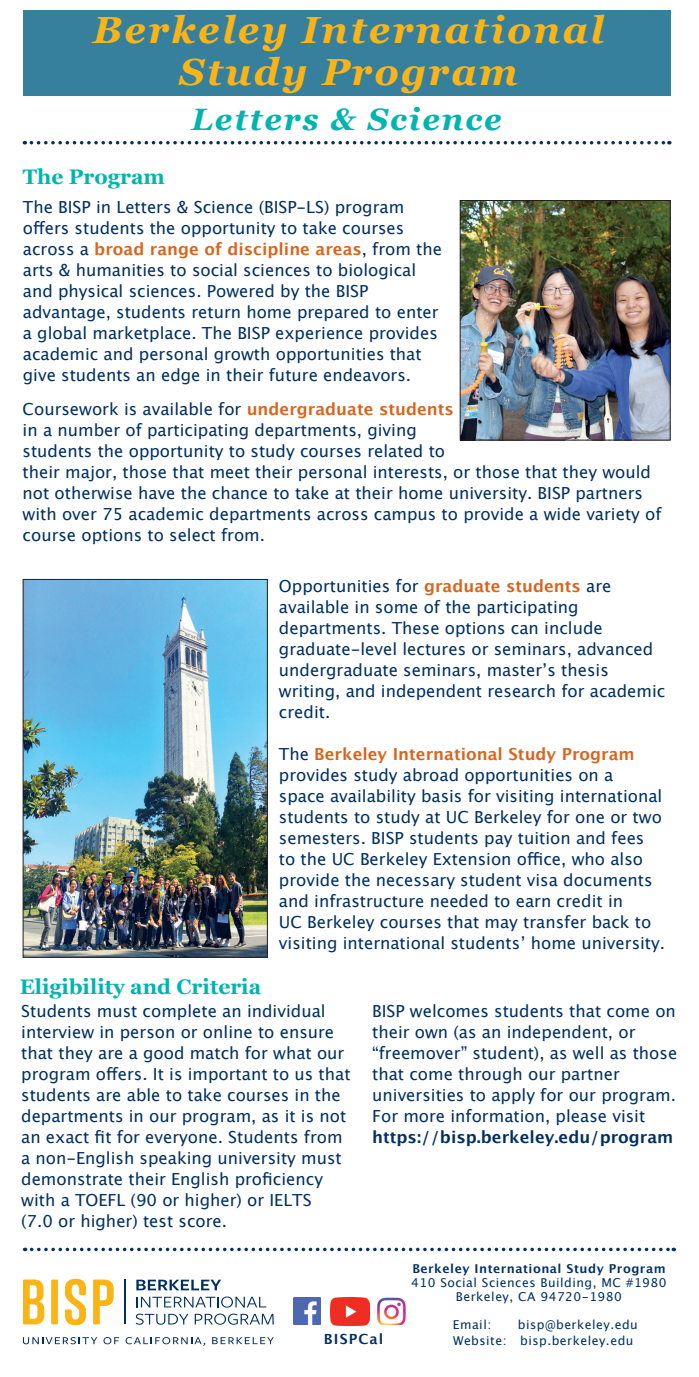
<style>
.page{position:relative;width:699px;height:1377px;background:#fff}
.page>*{position:absolute;margin:0;border:0;box-sizing:border-box;transform-origin:0 0}
.t1{font:italic 700 37.8px/42px "Georgia";letter-spacing:.06em;color:#fbb416;text-align:center}
.t2{font:italic 700 30.8px "Georgia";letter-spacing:.06em;color:#00b5ae}
.t3{font:700 21px "Georgia";color:#00b5ae}
.t4{font:16.62px/21px "Lucida Grande";color:#003062}
.t5{font:700 16.62px "Lucida Grande";color:#003062}
.t6{font:700 14px "Lucida Grande";letter-spacing:.08em;color:#003062}
.t7{font:12.25px/14px "Lucida Grande";letter-spacing:.04em;color:#003062;text-align:center}
.t8{font:700 12.25px "Lucida Grande";letter-spacing:.04em;color:#003062}
.s1{font-weight:700;color:#d8651e}
</style>
<div class="page">
<svg style="left:32px;top:1247px;width:642px;height:3px"></svg>
<svg style="left:31px;top:141px;width:638px;height:3px"></svg>
<svg style="left:23px;top:1279px;width:21px;height:45px"></svg>
<div style="left:51px;top:1279px;width:7px;height:45px;background:#fbb416"></div>
<svg style="left:65px;top:1278px;width:21px;height:46px"></svg>
<svg style="left:93px;top:1279px;width:21px;height:45px"></svg>
<svg style="left:136px;top:1279px;width:85px;height:11px"></svg>
<svg style="left:136px;top:1296px;width:130px;height:11px"></svg>
<svg style="left:136px;top:1313px;width:52px;height:11px"></svg>
<svg style="left:195px;top:1313px;width:78px;height:11px"></svg>
<hr style="left:124px;top:1279px;width:1px;height:45px;background:#003062">
<svg style="left:23px;top:1337px;width:74px;height:7px"></svg>
<svg style="left:103px;top:1337px;width:16px;height:7px"></svg>
<svg style="left:125px;top:1337px;width:80px;height:8px"></svg>
<svg style="left:212px;top:1337px;width:61px;height:6px"></svg>
<img style="left:377px;top:1297px;width:29px;height:27px">
<img style="left:330px;top:1297px;width:39px;height:28px">
<img style="left:293px;top:1297px;width:27px;height:27px">
<img style="left:25px;top:581px;width:240px;height:374px">
<div style="left:23px;top:579px;width:244px;height:378px;border:1px solid #231f20"></div>
<div style="left:23px;top:10px;width:647px;height:86px;background:#36809e"></div>
<img style="left:461px;top:202px;width:207px;height:236px">
<div style="left:459px;top:200px;width:211px;height:240px;border:1px solid #231f20"></div>
<h1 class="t1" style="left:93px;top:7px;width:512px">Berkeley International<br>Study Program</h1>
<p class="t3" style="left:23px;top:161px;width:143px">The Program</p>
<h2 class="t2" style="left:191px;top:96px;width:312px">Letters &amp; Science</h2>
<p class="t4" style="left:23px;top:196px;width:420px">The BISP in Letters &amp; Science (BISP-LS) program offers students the opportunity to take courses across a <span class="s1">broad range of discipline areas</span>, from the arts &amp; humanities to social sciences to biological and physical sciences. Powered by the BISP advantage, students return home prepared to enter a global marketplace. The BISP experience provides academic and personal growth opportunities that give students an edge in their future endeavors.</p>
<p class="t4" style="left:23px;top:399px;width:640px">Coursework is available for <span class="s1">undergraduate students<br></span>in a number of participating departments, giving<br>students the opportunity to study courses related to<br>their major, those that meet their personal interests, or those that they would not otherwise have the chance to take at their home university. BISP partners with over 75 academic departments across campus to provide a wide variety of course options to select from.</p>
<p class="t4" style="left:279px;top:576px;width:387px">Opportunities for <span class="s1">graduate students</span> are available in some of the participating departments. These options can include graduate-level lectures or seminars, advanced undergraduate seminars, master’s thesis writing, and independent research for academic credit.</p>
<p class="t4" style="left:279px;top:744px;width:387px">The <span class="s1">Berkeley International Study Program </span>provides study abroad opportunities on a<br>space availability basis for visiting international students to study at UC Berkeley for one or two semesters. BISP students pay tuition and fees<br>to the UC Berkeley Extension office, who also provide the necessary student visa documents and infrastructure needed to earn credit in<br>UC Berkeley courses that may transfer back to visiting international students’ home university.</p>
<p class="t3" style="left:20px;top:971px;width:243px">Eligibility and Criteria</p>
<p class="t4" style="left:21px;top:1001px;width:331px">Students must complete an individual interview in person or online to ensure that they are a good match for what our program offers. It is important to us that students are able to take courses in the departments in our program, as it is not an exact fit for everyone. Students from a non-English speaking university must demonstrate their English proficiency with a TOEFL (90 or higher) or IELTS<br>(7.0 or higher) test score.</p>
<p class="t4" style="left:372px;top:1001px;width:306px">BISP welcomes students that come on their own (as an independent, or “freemover” student), as well as those that come through our partner universities to apply for our program.<br>For more information, please visit</p>
<p class="t5" style="left:372px;top:1123px;width:302px">https://bisp.berkeley.edu/program</p>
<p class="t8" style="left:412px;top:1258px;width:254px">Berkeley International Study Program</p>
<p class="t7" style="left:411px;top:1275px;width:256px">410 Social Sciences Building, MC #1980<br>Berkeley, CA 94720-1980</p>
<p class="t7" style="left:452px;top:1317px;width:40px">Email:</p>
<p class="t7" style="left:517px;top:1317px;width:121px">bisp@berkeley.edu</p>
<p class="t6" style="left:324px;top:1326px;width:61px">BISPCal</p>
<p class="t7" style="left:453px;top:1333px;width:182px">Website: bisp.berkeley.edu</p>
</div>
